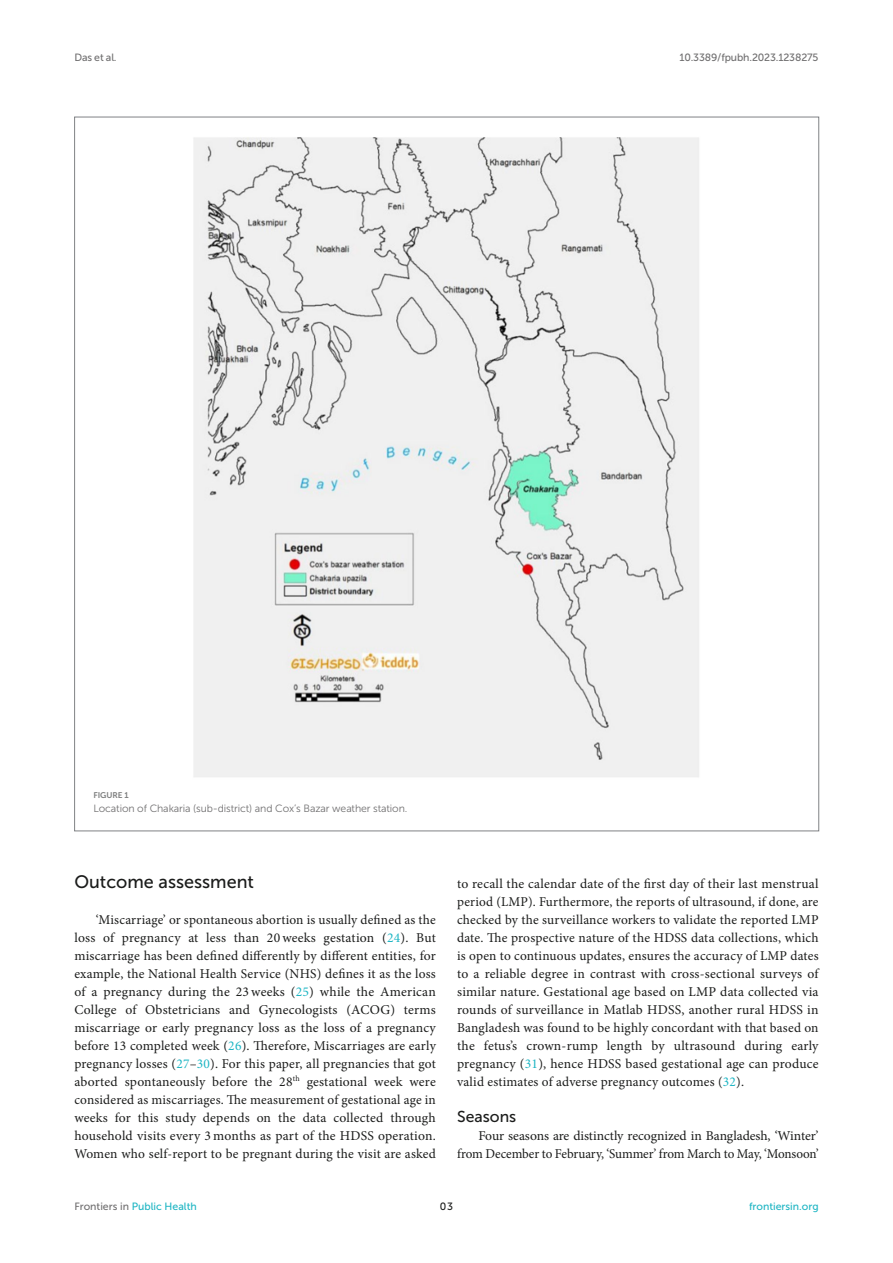
<style>
.page{position:relative;width:893px;height:1263px;background:#fff}
.page>*{position:absolute;margin:0;border:0;box-sizing:border-box;transform-origin:0 0}
.HEAD_2{font:18px "Museo Sans 500";color:#1b1c1b}
.HEAD_3{font:15.75px "Museo Sans 500";color:#1b1c1b}
.TEXT_FLUSH{font:13.5px/18px "Minion Pro";letter-spacing:.005em;color:#1b1c1b;text-align:justify}
.FIG_LEG{font:10.5px "Museo Sans 300";letter-spacing:-.01em;color:#706f70}
.t1{font:10.5px "Museo Sans 500";color:#1db5c3}
.t2{font:10.5px "Museo Sans 500";letter-spacing:-.015em;color:#706f70}
.t3{font:10.5px "Museo Sans 500";color:#1b1c1b}
.FIG_HD{font:8.25px "Museo Sans 700";letter-spacing:-.01em;color:#7e7f7f}
.s1{color:#1db5c3}
.s2{color:#706f70}
</style>
<div class="page">
<img style="left:193px;top:137px;width:506px;height:640px">
<p class="t2" style="left:74px;top:51px;width:44px">Das et al.</p>
<p class="t2" style="left:679px;top:51px;width:141px">10.3389/fpubh.2023.1238275</p>
<p class="FIG_HD" style="left:94px;top:791px;width:37px">FIGURE 1</p>
<p class="FIG_LEG" style="left:94px;top:803px;width:315px">Location of Chakaria (sub-district) and Cox’s Bazar weather station.</p>
<p class="HEAD_2" style="left:74px;top:872px;width:181px">Outcome assessment</p>
<p class="TEXT_FLUSH" style="left:74px;top:911px;width:363px;text-indent:21px">‘Miscarriage’ or spontaneous abortion is usually defined as the loss of pregnancy at less than 20weeks gestation (<span class="s1">24</span>). But miscarriage has been defined differently by different entities, for example, the National Health Service (NHS) defines it as the loss of a pregnancy during the 23weeks (<span class="s1">25</span>) while the American College of Obstetricians and Gynecologists (ACOG) terms miscarriage or early pregnancy loss as the loss of a pregnancy before 13 completed week (<span class="s1">26</span>). Therefore, Miscarriages are early pregnancy losses (<span class="s1">27</span>–<span class="s1">30</span>). For this paper, all pregnancies that got aborted spontaneously before the 28<sup>th</sup> gestational week were considered as miscarriages. The measurement of gestational age in weeks for this study depends on the data collected through household visits every 3 months as part of the HDSS operation.<br>Women who self-report to be pregnant during the visit are asked</p>
<p class="TEXT_FLUSH" style="left:457px;top:875px;width:363px">to recall the calendar date of the first day of their last menstrual period (LMP). Furthermore, the reports of ultrasound, if done, are checked by the surveillance workers to validate the reported LMP date. The prospective nature of the HDSS data collections, which is open to continuous updates, ensures the accuracy of LMP dates to a reliable degree in contrast with cross-sectional surveys of similar nature. Gestational age based on LMP data collected via rounds of surveillance in Matlab HDSS, another rural HDSS in Bangladesh was found to be highly concordant with that based on the fetus’s crown-rump length by ultrasound during early pregnancy (<span class="s1">31</span>), hence HDSS based gestational age can produce valid estimates of adverse pregnancy outcomes (<span class="s1">32</span>).</p>
<p class="HEAD_3" style="left:457px;top:1108px;width:61px">Seasons</p>
<p class="TEXT_FLUSH" style="left:457px;top:1127px;width:363px;text-align:right">Four seasons are distinctly recognized in Bangladesh, ‘Winter’ from December to February, ‘Summer’ from March to May, ‘Monsoon’</p>
<p class="t1" style="left:74px;top:1200px;width:124px"><span class="s2">Frontiers in</span> Public Health</p>
<p class="t3" style="left:440px;top:1200px;width:15px">03</p>
<p class="t1" style="left:749px;top:1200px;width:71px">frontiersin.org</p>
</div>
